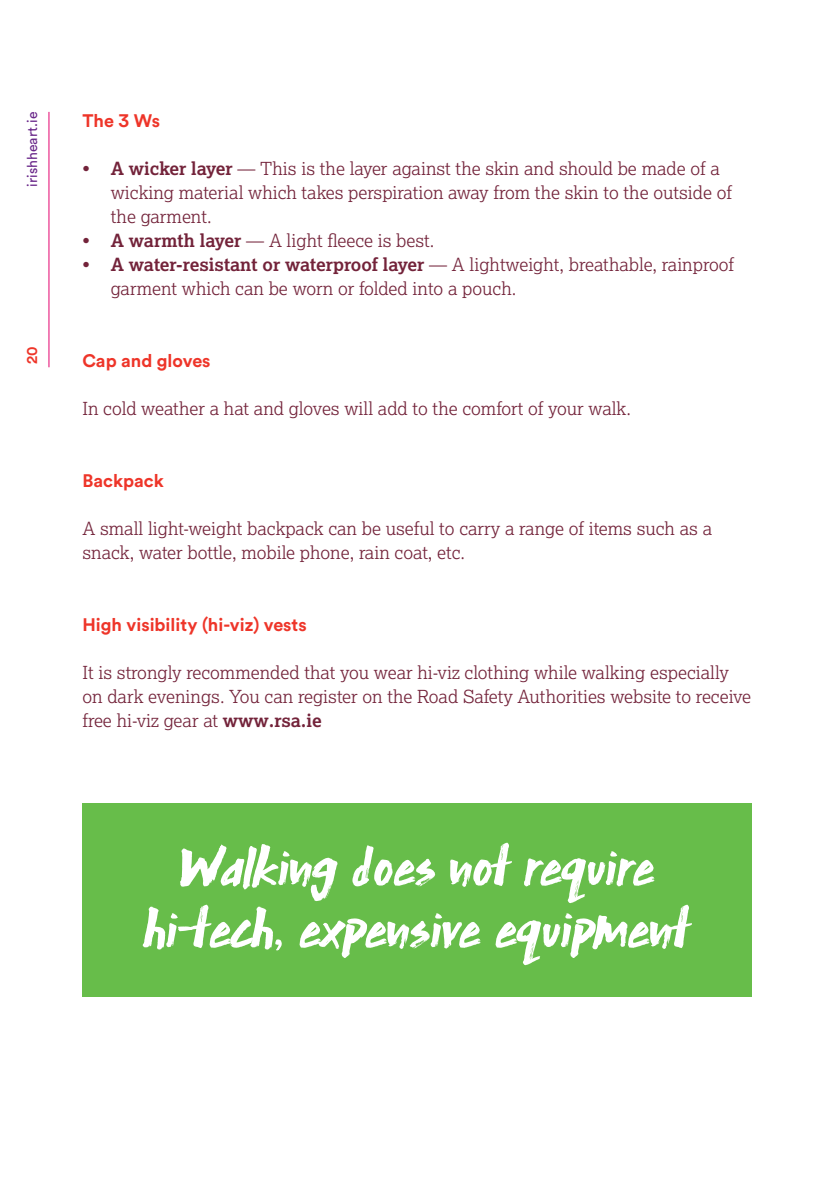
<style>
.page{position:relative;width:838px;height:1192px;background:#fff}
.page>*{position:absolute;margin:0;border:0;box-sizing:border-box;transform-origin:0 0}
.t1{font:60px/62px "Extra Mile";color:#fff;text-align:center}
.t2{font:300 18px/24px "Lexia";color:#73233a}
.t3{font:700 18px "Circular Air Pro";color:#ee3529}
.t4{font:14px "Circular Air Pro";color:#6a288a}
.t5{font:700 14px "Circular Air Pro";color:#ee3529}
.s1{font-weight:700}
</style>
<div class="page">
<hr style="left:48px;top:112px;width:1px;height:255px;background:#e4036f">
<div style="left:82px;top:802px;width:669px;height:194px;background:#67bd4a"></div>
<p class="t4" style="left:24px;top:187px;width:76px;rotate:-90deg">irishheart.ie</p>
<p class="t3" style="left:82px;top:113px;width:79px">The 3 Ws</p>
<p class="t2" style="left:111px;top:157px;width:623px;text-indent:-28px">• <span class="s1">A wicker layer</span> — This is the layer against the skin and should be made of a wicking material which takes perspiration away from the skin to the outside of the garment.</p>
<p class="t2" style="left:82px;top:229px;width:353px">• <span class="s1">A warmth layer</span> — A light fleece is best.</p>
<p class="t2" style="left:111px;top:253px;width:625px;text-indent:-28px">• <span class="s1">A water-resistant or waterproof layer</span> — A lightweight, breathable, rainproof garment which can be worn or folded into a pouch.</p>
<p class="t5" style="left:27px;top:364px;width:19px;rotate:-90deg">20</p>
<p class="t3" style="left:82px;top:353px;width:130px">Cap and gloves</p>
<p class="t2" style="left:82px;top:397px;width:550px">In cold weather a hat and gloves will add to the comfort of your walk.</p>
<p class="t3" style="left:82px;top:473px;width:83px">Backpack</p>
<p class="t2" style="left:82px;top:517px;width:631px">A small light-weight backpack can be useful to carry a range of items such as a snack, water bottle, mobile phone, rain coat, etc.</p>
<p class="t3" style="left:82px;top:617px;width:226px">High visibility (hi-viz) vests</p>
<p class="t2" style="left:82px;top:661px;width:670px">It is strongly recommended that you wear hi-viz clothing while walking especially on dark evenings. You can register on the Road Safety Authorities website to receive free hi-viz gear at <span class="s1">www.rsa.ie</span></p>
<h1 class="t1" style="left:144px;top:842px;width:547px">Walking does not require hi-tech, expensive equipment</h1>
</div>
